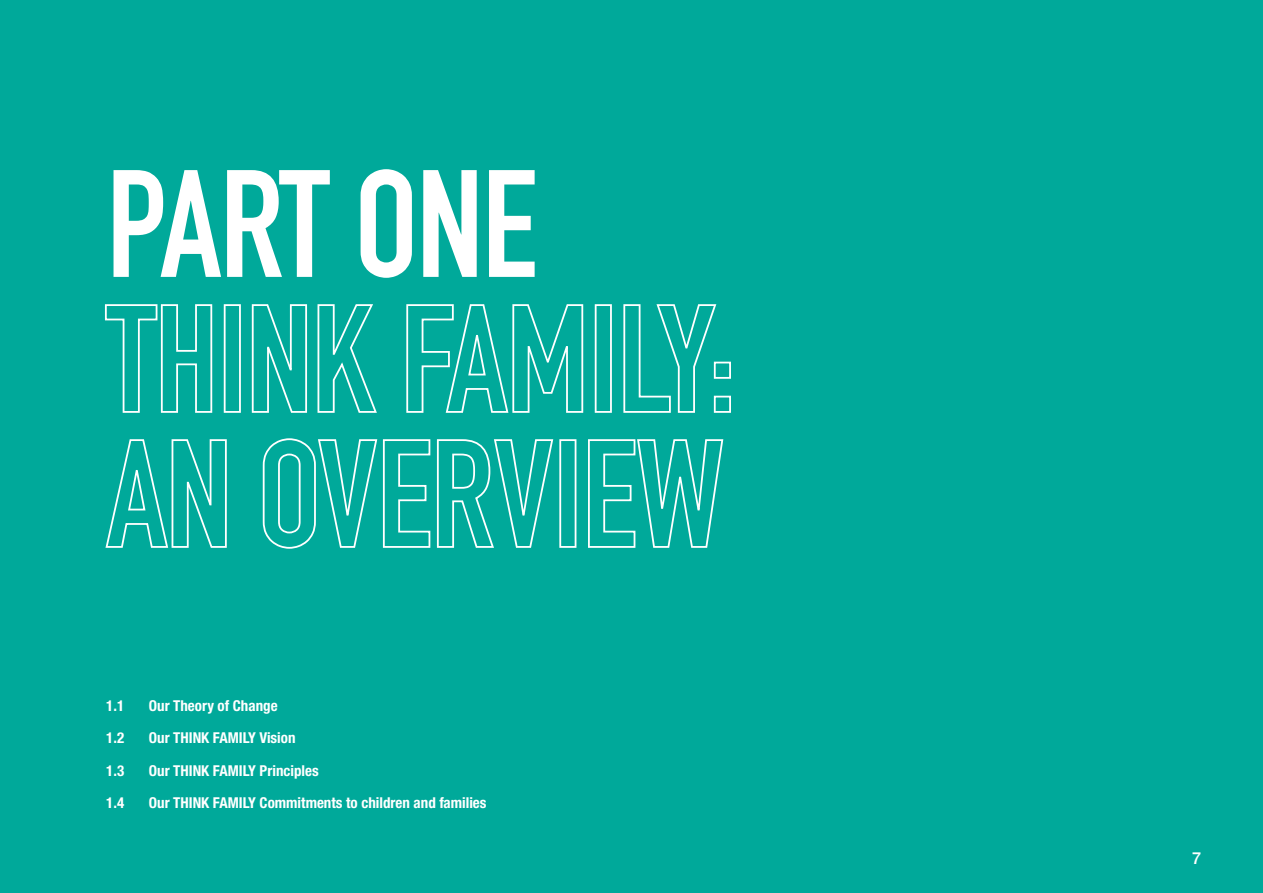
<style>
.page{position:relative;width:1263px;height:893px;background:#00a99a}
.page>*{position:absolute;margin:0;border:0;box-sizing:border-box;transform-origin:0 0}
.t1{font:700 150px "DIN Condensed";letter-spacing:-.01em;color:#fff}
.t2{font:500 16.5px "Helvetica Neue";color:#fff}
.t3{font:700 condensed 15px "Helvetica Neue LT";color:#fff}
</style>
<div class="page">
<svg style="left:104px;top:304px;width:109px;height:109px"></svg>
<div style="left:224px;top:304px;width:17px;height:109px;border:2px solid #fff"></div>
<svg style="left:251px;top:304px;width:57px;height:109px"></svg>
<svg style="left:317px;top:304px;width:60px;height:109px"></svg>
<svg style="left:406px;top:304px;width:178px;height:109px"></svg>
<div style="left:595px;top:304px;width:17px;height:109px;border:2px solid #fff"></div>
<svg style="left:623px;top:304px;width:108px;height:109px"></svg>
<svg style="left:105px;top:439px;width:122px;height:109px"></svg>
<svg style="left:262px;top:438px;width:292px;height:111px"></svg>
<div style="left:559px;top:439px;width:17px;height:109px;border:2px solid #fff"></div>
<svg style="left:588px;top:439px;width:136px;height:109px"></svg>
<h1 class="t1" style="left:106px;top:136px;width:432px">PART ONE</h1>
<p class="t3" style="left:106px;top:697px;width:19px">1.1</p>
<p class="t3" style="left:149px;top:697px;width:130px">Our Theory of Change</p>
<p class="t3" style="left:106px;top:729px;width:19px">1.2</p>
<p class="t3" style="left:149px;top:729px;width:148px">Our THINK FAMILY Vision</p>
<p class="t3" style="left:106px;top:761px;width:19px">1.3</p>
<p class="t3" style="left:149px;top:761px;width:171px">Our THINK FAMILY Principles</p>
<p class="t3" style="left:106px;top:793px;width:19px">1.4</p>
<p class="t3" style="left:149px;top:793px;width:339px">Our THINK FAMILY Commitments to children and families</p>
<p class="t2" style="left:1192px;top:845px;width:11px">7</p>
</div>
